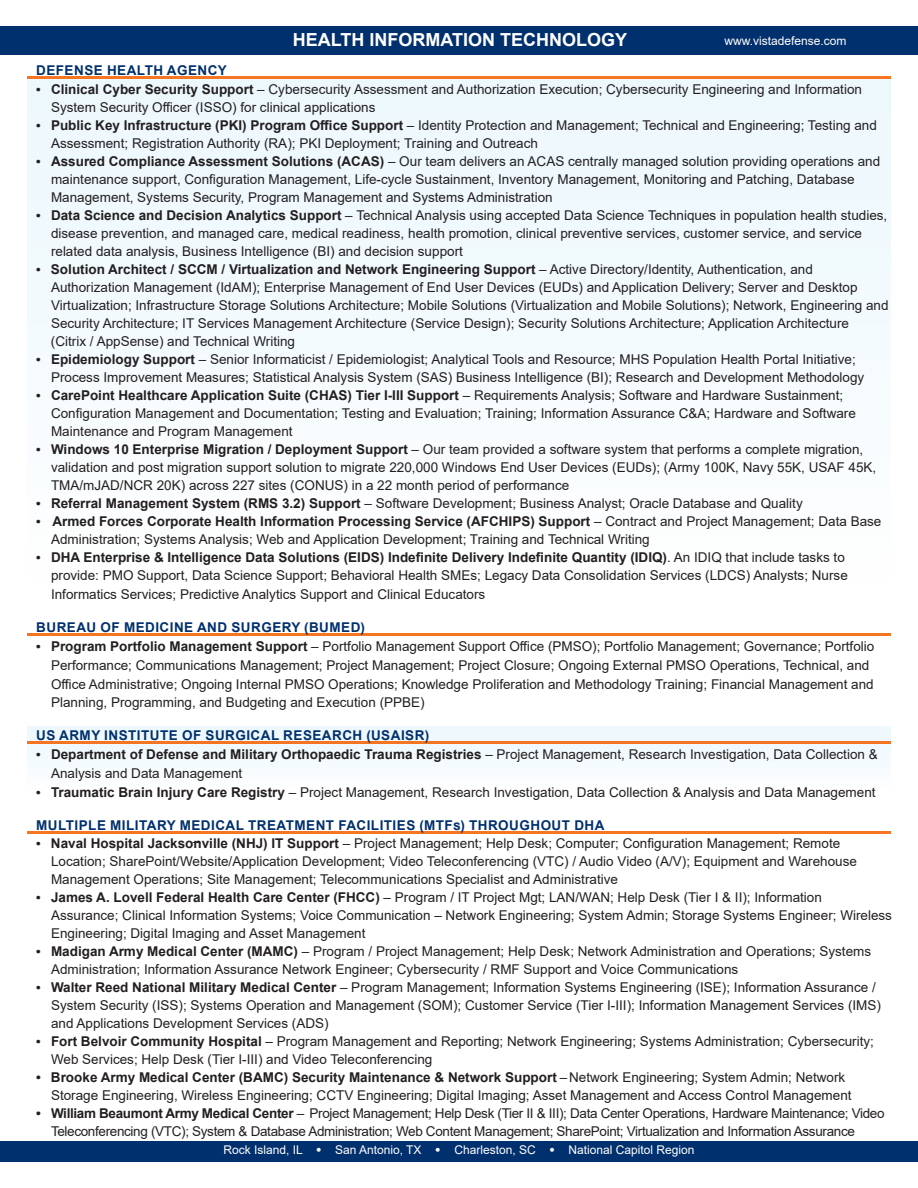
<style>
.page{position:relative;width:918px;height:1188px;background:#fff}
.page>*{position:absolute;margin:0;border:0;box-sizing:border-box;transform-origin:0 0}
.t1{font:700 18px "Arial";color:#fff}
.t2{font:13.5px/18px "Arial";color:#231f20}
.t3{font:13.5px/18px "Arial";letter-spacing:-.025em;color:#231f20}
.t4{font:700 13.5px "Arial";letter-spacing:.035em;color:#00306d}
.t5{font:12px "Arial";color:#fff}
.s1{font-weight:700;font-size:12.9px}
.s2{font-weight:700}
.s3{font-weight:900}
</style>
<div class="page">
<div style="left:27px;top:726px;width:864px;height:66px;background:#f4fbfe"></div>
<div style="left:27px;top:77px;width:864px;height:515px;background:#f4fbfe"></div>
<hr style="left:27px;top:831px;width:864px;height:2px;background:#f57523">
<hr style="left:27px;top:633px;width:864px;height:2px;background:#f57523">
<hr style="left:27px;top:741px;width:864px;height:2px;background:#f57523">
<hr style="left:27px;top:77px;width:864px;height:2px;background:#f57523">
<div style="left:0;top:27px;width:918px;height:28px;background:#00306d"></div>
<div style="left:0;top:1141px;width:918px;height:21px;background:#00306d"></div>
<p class="t1" style="left:293px;top:27px;width:336px">HEALTH INFORMATION TECHNOLOGY</p>
<p class="t5" style="left:725px;top:33px;width:124px">www.vistadefense.com</p>
<p class="t4" style="left:36px;top:61px;width:192px">DEFENSE HEALTH AGENCY</p>
<p class="t2" style="left:51px;top:80px;width:813px;text-indent:-15px"><span class="s1">•</span> <span class="s2">Clinical Cyber Security Support</span> – Cybersecurity Assessment and Authorization Execution; Cybersecurity Engineering and Information<br>System Security Officer (ISSO) for clinical applications</p>
<p class="t2" style="left:51px;top:116px;width:828px;text-indent:-15px"><span class="s1">•</span> <span class="s2">Public Key Infrastructure (PKI) Program Office Support</span> – Identity Protection and Management; Technical and Engineering; Testing and<br>Assessment; Registration Authority (RA); PKI Deployment; Training and Outreach</p>
<p class="t2" style="left:51px;top:152px;width:831px;text-indent:-15px"><span class="s1">•</span> <span class="s2">Assured Compliance Assessment Solutions (ACAS)</span> – Our team delivers an ACAS centrally managed solution providing operations and maintenance support, Configuration Management, Life-cycle Sustainment, Inventory Management, Monitoring and Patching, Database<br>Management, Systems Security, Program Management and Systems Administration</p>
<p class="t2" style="left:51px;top:206px;width:838px;text-indent:-15px"><span class="s1">•</span> <span class="s2">Data Science and Decision Analytics Support</span> – Technical Analysis using accepted Data Science Techniques in population health studies, disease prevention, and managed care, medical readiness, health promotion, clinical preventive services, customer service, and service related data analysis, Business Intelligence (BI) and decision support</p>
<p class="t2" style="left:51px;top:260px;width:839px;text-indent:-15px"><span class="s1">•</span> <span class="s2">Solution Architect / SCCM / Virtualization and Network Engineering Support</span> – Active Directory/Identity, Authentication, and Authorization Management (IdAM); Enterprise Management of End User Devices (EUDs) and Application Delivery; Server and Desktop Virtualization; Infrastructure Storage Solutions Architecture; Mobile Solutions (Virtualization and Mobile Solutions); Network, Engineering and Security Architecture; IT Services Management Architecture (Service Design); Security Solutions Architecture; Application Architecture</p>
<p class="t2" style="left:51px;top:332px;width:246px">(Citrix / AppSense) and Technical Writing</p>
<p class="t2" style="left:51px;top:350px;width:815px;text-indent:-15px"><span class="s1">•</span> <span class="s2">Epidemiology Support</span> – Senior Informaticist / Epidemiologist; Analytical Tools and Resource; MHS Population Health Portal Initiative;<br>Process Improvement Measures; Statistical Analysis System (SAS) Business Intelligence (BI); Research and Development Methodology</p>
<p class="t2" style="left:51px;top:386px;width:806px;text-indent:-15px"><span class="s1">•</span> <span class="s2">CarePoint Healthcare Application Suite (CHAS) Tier I-III Support</span> – Requirements Analysis; Software and Hardware Sustainment;<br>Configuration Management and Documentation; Testing and Evaluation; Training; Information Assurance C&amp;A; Hardware and Software<br>Maintenance and Program Management</p>
<p class="t2" style="left:51px;top:440px;width:827px;text-indent:-15px"><span class="s1">•</span> <span class="s2">Windows 10 Enterprise Migration / Deployment Support</span> – Our team provided a software system that performs a complete migration, validation and post migration support solution to migrate 220,000 Windows End User Devices (EUDs); (Army 100K, Navy 55K, USAF 45K,<br>TMA/mJAD/NCR 20K) across 227 sites (CONUS) in a 22 month period of performance</p>
<p class="t2" style="left:36px;top:494px;width:768px"><span class="s1">•</span> <span class="s2">Referral Management System (RMS 3.2) Support</span> – Software Development; Business Analyst; Oracle Database and Quality</p>
<p class="t2" style="left:51px;top:512px;width:832px;text-indent:-15px"><span class="s1">•</span> <span class="s2">Armed Forces Corporate Health Information Processing Service (AFCHIPS) Support</span> – Contract and Project Management; Data Base<br>Administration; Systems Analysis; Web and Application Development; Training and Technical Writing</p>
<p class="t2" style="left:36px;top:548px;width:813px;text-align:right"><span class="s1">•</span> <span class="s2">DHA Enterprise &amp; Intelligence Data Solutions (EIDS) Indefinite Delivery Indefinite Quantity (IDIQ)</span>. An IDIQ that include tasks to provide: PMO Support, Data Science Support; Behavioral Health SMEs; Legacy Data Consolidation Services (LDCS) Analysts; Nurse</p>
<p class="t2" style="left:51px;top:586px;width:436px">Informatics Services; Predictive Analytics Support and Clinical Educators</p>
<p class="t4" style="left:36px;top:618px;width:330px">BUREAU OF MEDICINE AND SURGERY (BUMED)</p>
<p class="t2" style="left:51px;top:637px;width:825px;line-height:18.8px;text-indent:-15px"><span class="s1">•</span> <span class="s2">Program Portfolio Management Support</span> – Portfolio Management Support Office (PMSO); Portfolio Management; Governance; Portfolio Performance; Communications Management; Project Management; Project Closure; Ongoing External PMSO Operations, Technical, and Office Administrative; Ongoing Internal PMSO Operations; Knowledge Proliferation and Methodology Training; Financial Management and Planning, Programming, and Budgeting and Execution (PPBE)</p>
<p class="t4" style="left:36px;top:726px;width:394px">US ARMY INSTITUTE OF SURGICAL RESEARCH (USAISR)</p>
<p class="t2" style="left:51px;top:745px;width:828px;line-height:18.8px;text-indent:-15px"><span class="s1">•</span> <span class="s2">Department of Defense and Military Orthopaedic Trauma Registries</span> – Project Management, Research Investigation, Data Collection &amp;<br>Analysis and Data Management</p>
<p class="t2" style="left:36px;top:784px;width:841px"><span class="s1">•</span> <span class="s2">Traumatic Brain Injury Care Registry</span> – Project Management, Research Investigation, Data Collection &amp; Analysis and Data Management</p>
<p class="t4" style="left:36px;top:816px;width:570px">MULTIPLE MILITARY MEDICAL TREATMENT FACILITIES (MTFs) THROUGHOUT DHA</p>
<p class="t2" style="left:51px;top:835px;width:807px;text-indent:-15px"><span class="s1">•</span> <span class="s2">Naval Hospital Jacksonville (NHJ) IT Support</span> – Project Management; Help Desk; Computer; Configuration Management; Remote<br>Location; SharePoint/Website/Application Development; Video Teleconferencing (VTC) / Audio Video (A/V); Equipment and Warehouse<br>Management Operations; Site Management; Telecommunications Specialist and Administrative</p>
<p class="t2" style="left:51px;top:889px;width:843px;text-indent:-15px"><span class="s1">•</span> <span class="s2">James A. Lovell Federal Health Care Center (FHCC)</span> – Program / IT Project Mgt; LAN/WAN; Help Desk (Tier I &amp; II); Information<br>Assurance; Clinical Information Systems; Voice Communication – Network Engineering; System Admin; Storage Systems Engineer; Wireless<br>Engineering; Digital Imaging and Asset Management</p>
<p class="t2" style="left:51px;top:943px;width:822px;text-indent:-15px"><span class="s1">•</span> <span class="s2">Madigan Army Medical Center (MAMC)</span> – Program / Project Management; Help Desk; Network Administration and Operations; Systems<br>Administration; Information Assurance Network Engineer; Cybersecurity / RMF Support and Voice Communications</p>
<p class="t2" style="left:51px;top:979px;width:832px;text-indent:-15px"><span class="s1">•</span> <span class="s2">Walter Reed National Military Medical Center</span> – Program Management; Information Systems Engineering (ISE); Information Assurance /<br>System Security (ISS); Systems Operation and Management (SOM); Customer Service (Tier I-III); Information Management Services (IMS) and Applications Development Services (ADS)</p>
<p class="t2" style="left:51px;top:1033px;width:825px;text-indent:-15px"><span class="s1">•</span> <span class="s2">Fort Belvoir Community Hospital</span> – Program Management and Reporting; Network Engineering; Systems Administration; Cybersecurity;<br>Web Services; Help Desk (Tier I-III) and Video Teleconferencing</p>
<p class="t2" style="left:51px;top:1069px;width:802px;text-indent:-15px"><span class="s2">• Brooke Army Medical Center (BAMC) Security Maintenance &amp; Network Support</span> – Network Engineering; System Admin; Network<br>Storage Engineering, Wireless Engineering; CCTV Engineering; Digital Imaging; Asset Management and Access Control Management</p>
<p class="t3" style="left:51px;top:1105px;width:835px;text-indent:-15px"><span class="s2">• William Beaumont Army Medical Center</span> – Project Management; Help Desk (Tier II &amp; III); Data Center Operations, Hardware Maintenance; Video<br>Teleconferencing (VTC); System &amp; Database Administration; Web Content Management; SharePoint; Virtualization and Information Assurance</p>
<p class="t2" style="left:193px;top:832px;width:9px">–</p>
<p class="t5" style="left:224px;top:1141px;width:472px">Rock Island, IL <span class="s3">•</span> San Antonio, TX <span class="s3">•</span> Charleston, SC <span class="s3">•</span> National Capitol Region</p>
</div>
